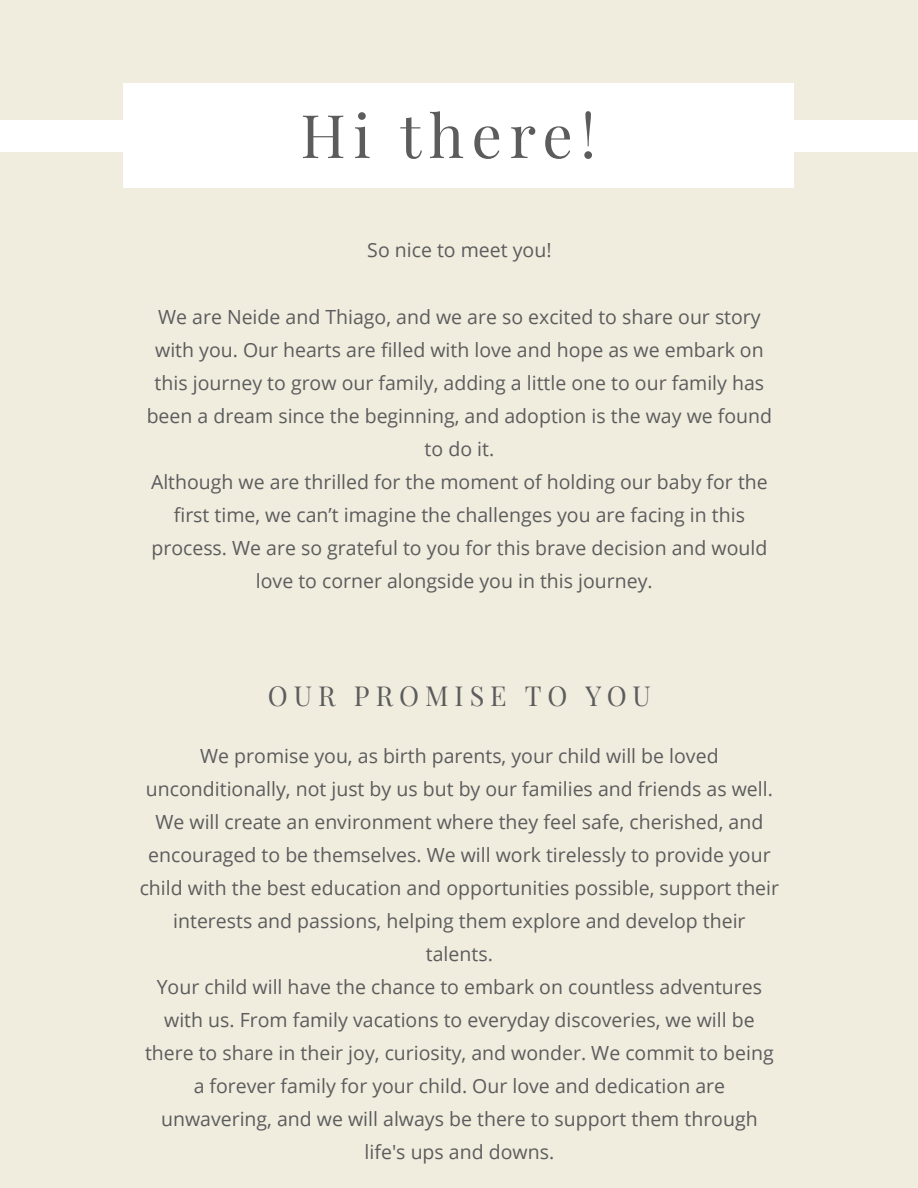
<style>
.page{position:relative;width:918px;height:1188px;background:#f0ecde}
.page>*{position:absolute;margin:0;border:0;box-sizing:border-box;transform-origin:0 0}
.t1{font:60px "Playfair Display";letter-spacing:.125em;color:#5d5c5d}
.t2{font:27px "Playfair Display";letter-spacing:.22em;color:#5d5c5d}
.t3{font:19.5px/33px "Open Sans";color:#5d5c5d;text-align:center}
</style>
<div class="page">
<div style="left:0;top:120px;width:918px;height:31px;background:#fff"></div>
<div style="left:124px;top:84px;width:670px;height:104px;background:#fff"></div>
<h1 class="t1" style="left:300px;top:89px;width:297px">Hi there!</h1>
<p class="t3" style="left:367px;top:233px;width:186px">So nice to meet you!</p>
<p class="t3" style="left:147px;top:299px;width:627px">We are Neide and Thiago, and we are so excited to share our story with you. Our hearts are filled with love and hope as we embark on this journey to grow our family, adding a little one to our family has been a dream since the beginning, and adoption is the way we found to do it.<br>Although we are thrilled for the moment of holding our baby for the first time, we can’t imagine the challenges you are facing in this process. We are so grateful to you for this brave decision and would love to corner alongside you in this journey.</p>
<h2 class="t2" style="left:268px;top:675px;width:385px">OUR PROMISE TO YOU</h2>
<p class="t3" style="left:140px;top:738px;width:641px">We promise you, as birth parents, your child will be loved unconditionally, not just by us but by our families and friends as well.<br>We will create an environment where they feel safe, cherished, and encouraged to be themselves. We will work tirelessly to provide your child with the best education and opportunities possible, support their interests and passions, helping them explore and develop their talents.<br>Your child will have the chance to embark on countless adventures with us. From family vacations to everyday discoveries, we will be there to share in their joy, curiosity, and wonder. We commit to being a forever family for your child. Our love and dedication are unwavering, and we will always be there to support them through life's ups and downs.</p>
</div>
